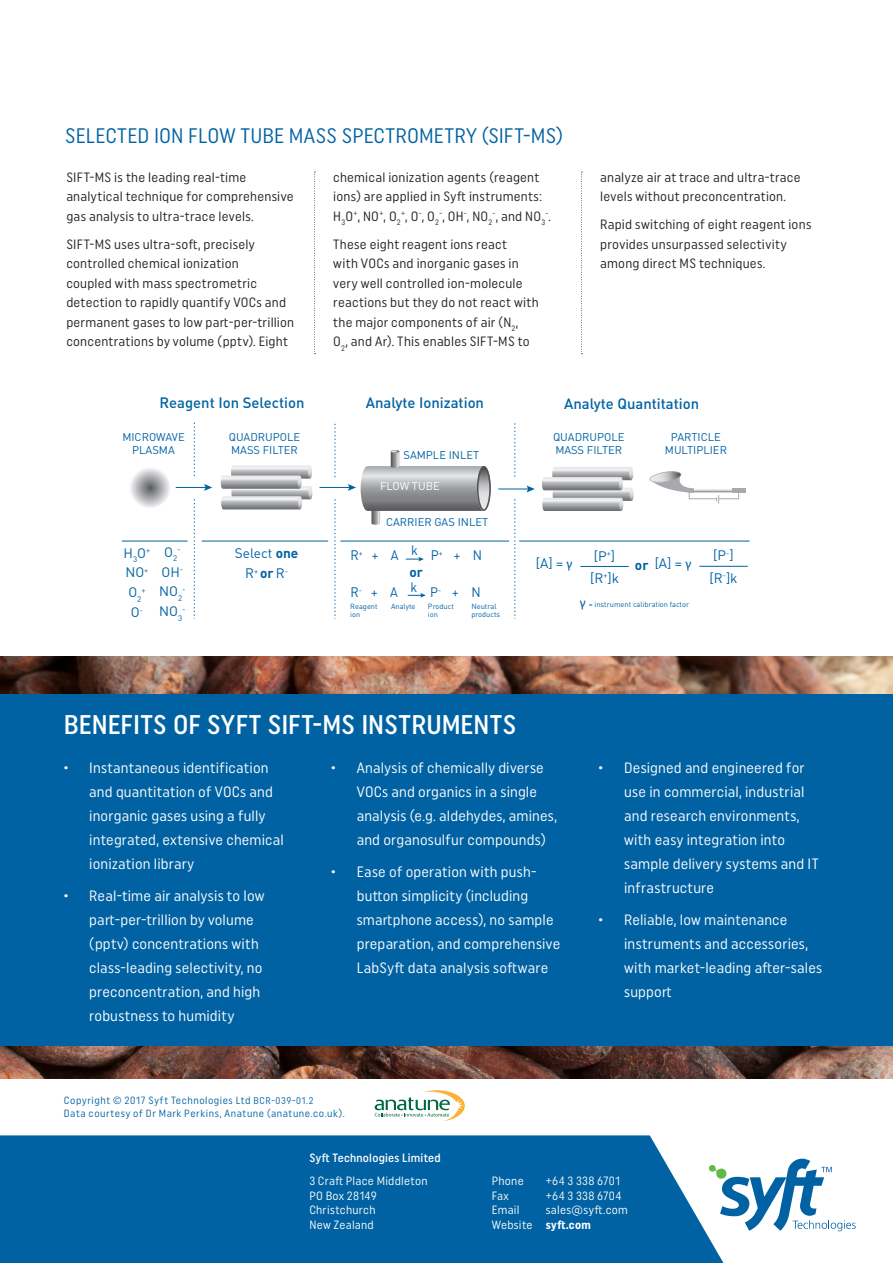
<style>
.page{position:relative;width:893px;height:1263px;background:#fff}
.page>*{position:absolute;margin:0;border:0;box-sizing:border-box;transform-origin:0 0}
.t1{font:500 27px "Uniform Condensed";letter-spacing:.01em;color:#fff}
.t2{font:21px "Uniform Condensed";letter-spacing:.01em;color:#0062a3}
.t3{font:15px/24px "Uniform Condensed";letter-spacing:.01em;color:#fff}
.t4{font:500 14.85px "DIN";color:#0062a3}
.t5{font:13.65px/19.8px "DIN";color:#0062a3}
.t6{font:13.65px "DIN";color:#0062a3;scale:.93 1}
.t7{font:700 13.65px "DIN";color:#0062a3}
.t8{font:13.5px/19.5px "Uniform Condensed";letter-spacing:.015em;color:#231f20}
.t9{font:12px/14.4px "Uniform Condensed";letter-spacing:.02em;color:#fff}
.t10{font:500 12px "Uniform Condensed";letter-spacing:.02em;color:#fff}
.t11{font:11.1px/13.4px "DIN";color:#0062a3;text-align:center}
.t12{font:11.1px "DIN";color:#fff}
.t13{font:10.5px/12.6px "Uniform Condensed";letter-spacing:.05em;color:#0062a3}
.t14{font:7.95px "DIN";color:#0062a3}
.t15{font:7.8px "Uniform Condensed";color:#231f20}
.t16{font:7.5px/7.5px "DIN";color:#0062a3}
.s1{font-size:13.5px}
.s2{font-weight:700}
.s3{font-family:"Calibri"}
.s4{font-family:"Calibri";font-size:13.65px}
.s5{font-size:9.75px}
</style>
<div class="page">
<div style="left:0;top:1135px;width:724px;height:128px;background:#0062a3"></div>
<svg style="left:709px;top:1159px;width:147px;height:72px"></svg>
<img style="left:0;top:656px;width:893px;height:423px">
<div style="left:0;top:694px;width:893px;height:352px;background:#0062a3"></div>
<svg style="left:221px;top:465px;width:91px;height:44px"></svg>
<svg style="left:542px;top:467px;width:92px;height:44px"></svg>
<div style="left:732px;top:488px;width:13px;height:5px;background:#a8a9ad"></div>
<svg style="left:649px;top:471px;width:91px;height:32px"></svg>
<svg style="left:129px;top:467px;width:41px;height:41px"></svg>
<hr style="left:176px;top:487px;width:31px;height:1px;background:#0062a3">
<svg style="left:204px;top:484px;width:8px;height:7px"></svg>
<hr style="left:319px;top:487px;width:31px;height:1px;background:#0062a3">
<svg style="left:348px;top:450px;width:143px;height:75px"></svg>
<hr style="left:498px;top:488px;width:31px;height:1px;background:#0062a3">
<svg style="left:527px;top:485px;width:8px;height:7px"></svg>
<svg style="left:194px;top:423px;width:1px;height:53px"></svg>
<svg style="left:335px;top:424px;width:1px;height:54px"></svg>
<svg style="left:514px;top:423px;width:1px;height:54px"></svg>
<hr style="left:122px;top:541px;width:66px;height:1px;background:#0062a3">
<hr style="left:202px;top:541px;width:126px;height:1px;background:#0062a3">
<hr style="left:341px;top:541px;width:168px;height:1px;background:#0062a3">
<hr style="left:519px;top:541px;width:231px;height:1px;background:#0062a3">
<svg style="left:194px;top:499px;width:1px;height:120px"></svg>
<svg style="left:335px;top:499px;width:1px;height:120px"></svg>
<svg style="left:514px;top:499px;width:1px;height:120px"></svg>
<svg style="left:406px;top:557px;width:18px;height:4px"></svg>
<svg style="left:408px;top:593px;width:18px;height:5px"></svg>
<hr style="left:580px;top:566px;width:49px;height:1px;background:#0062a3">
<hr style="left:699px;top:566px;width:49px;height:1px;background:#0062a3">
<svg style="left:314px;top:172px;width:2px;height:182px"></svg>
<svg style="left:581px;top:172px;width:1px;height:182px"></svg>
<svg style="left:375px;top:1090px;width:90px;height:31px"></svg>
<h2 class="t2" style="left:65px;top:123px;width:499px">SELECTED ION FLOW TUBE MASS SPECTROMETRY (SIFT-MS)</h2>
<p class="t8" style="left:66px;top:167px;width:229px">SIFT-MS is the leading real-time analytical technique for comprehensive gas analysis to ultra-trace levels.</p>
<p class="t8" style="left:66px;top:234px;width:229px">SIFT-MS uses ultra-soft, precisely controlled chemical ionization<br>coupled with mass spectrometric detection to rapidly quantify VOCs and permanent gases to low part-per-trillion concentrations by volume (pptv). Eight</p>
<p class="t8" style="left:333px;top:167px;width:213px">chemical ionization agents (reagent ions) are applied in Syft instruments:<br>H<sub>3</sub>O<sup>+</sup>, NO<sup>+</sup>, O<sub>2</sub><sup>+</sup>, O<sup>-</sup>, O<sub>2</sub><sup>-</sup>, OH<sup>-</sup>, NO<sub>2</sub><sup>-</sup>, and NO<sub>3</sub></p>
<p class="t15" style="left:546px;top:209px;width:7px">-<span class="s1">.</span></p>
<p class="t8" style="left:333px;top:234px;width:207px">These eight reagent ions react<br>with VOCs and inorganic gases in very well controlled ion-molecule reactions but they do not react with the major components of air (N<sub>2</sub>,<br>O<sub>2</sub>, and Ar). This enables SIFT-MS to</p>
<p class="t8" style="left:600px;top:167px;width:202px">analyze air at trace and ultra-trace levels without preconcentration.</p>
<p class="t8" style="left:600px;top:215px;width:213px">Rapid switching of eight reagent ions provides unsurpassed selectivity among direct MS techniques.</p>
<p class="t4" style="left:159px;top:393px;width:147px">Reagent Ion Selection</p>
<p class="t4" style="left:366px;top:393px;width:120px">Analyte Ionization</p>
<p class="t4" style="left:564px;top:394px;width:137px">Analyte Quantitation</p>
<p class="t11" style="left:122px;top:430px;width:64px">MICROWAVE<br>PLASMA</p>
<p class="t11" style="left:229px;top:430px;width:73px;text-align:left">QUADRUPOLE<br>MASS FILTER</p>
<p class="t11" style="left:403px;top:448px;width:77px">SAMPLE INLET</p>
<p class="t12" style="left:380px;top:479px;width:61px">FLOW TUBE</p>
<p class="t11" style="left:386px;top:515px;width:104px">CARRIER GAS INLET</p>
<p class="t11" style="left:553px;top:430px;width:73px;text-align:left">QUADRUPOLE<br>MASS FILTER</p>
<p class="t11" style="left:665px;top:430px;width:64px">PARTICLE<br>MULTIPLIER</p>
<p class="t5" style="left:124px;top:542px;width:28px">H<sub>3</sub>O<sup>+<br></sup>NO<sup>+<br></sup>O<sub>2</sub></p>
<p class="t14" style="left:141px;top:585px;width:6px">+</p>
<p class="t5" style="left:131px;top:602px;width:14px">O<sup>-</sup></p>
<p class="t5" style="left:164px;top:542px;width:15px">O<sub>2</sub></p>
<p class="t14" style="left:177px;top:544px;width:5px">-</p>
<p class="t5" style="left:159px;top:561px;width:26px">OH<sup>-<br></sup>NO<sub>2</sub></p>
<p class="t14" style="left:182px;top:584px;width:5px">-</p>
<p class="t5" style="left:159px;top:601px;width:24px">NO<sub>3</sub></p>
<p class="t14" style="left:182px;top:604px;width:5px">-</p>
<p class="t5" style="left:235px;top:543px;width:65px;text-align:center">Select <span class="s2">one<br></span>R<sup>+</sup> <span class="s2">or</span>R<sup>-</sup></p>
<p class="t6" style="left:350px;top:547px;width:143px">R<sup>+</sup> + A k P<sup>+</sup> + N</p>
<p class="t7" style="left:409px;top:563px;width:15px">or</p>
<p class="t6" style="left:350px;top:584px;width:141px">R<sup>-</sup> + A k P<sup>-</sup> + N</p>
<p class="t16" style="left:350px;top:603px;width:29px">Reagent ion</p>
<p class="t16" style="left:391px;top:603px;width:26px">Analyte</p>
<p class="t16" style="left:428px;top:603px;width:27px">Product ion</p>
<p class="t16" style="left:471px;top:603px;width:30px">Neutral products</p>
<p class="t5" style="left:536px;top:553px;width:38px">[A] = <span class="s3">γ</span></p>
<p class="t5" style="left:590px;top:544px;width:30px;line-height:22.4px">[P<sup>+</sup>] [R<sup>+</sup>]k</p>
<p class="t5" style="left:635px;top:553px;width:58px"><span class="s2">or</span> [A] = <span class="s3">γ</span></p>
<p class="t5" style="left:709px;top:544px;width:30px;line-height:22.4px">[P<sup>-</sup>] [R<sup>-</sup>]k</p>
<p class="t16" style="left:580px;top:600px;width:111px"><span class="s4">γ</span> = instrument calibration factor</p>
<h1 class="t1" style="left:64px;top:708px;width:454px">BENEFITS OF SYFT SIFT-MS INSTRUMENTS</h1>
<p class="t3" style="left:89px;top:755px;width:196px;text-indent:-26px">• Instantaneous identification and quantitation of VOCs and inorganic gases using a fully integrated, extensive chemical ionization library</p>
<p class="t3" style="left:89px;top:883px;width:177px;text-indent:-26px">• Real-time air analysis to low part-per-trillion by volume (pptv) concentrations with class-leading selectivity, no preconcentration, and high robustness to humidity</p>
<p class="t3" style="left:357px;top:755px;width:202px;text-indent:-26px">• Analysis of chemically diverse<br>VOCs and organics in a single analysis (e.g. aldehydes, amines, and organosulfur compounds)</p>
<p class="t3" style="left:357px;top:859px;width:205px;text-indent:-26px">• Ease of operation with push&shy;button simplicity (including smartphone access), no sample preparation, and comprehensive<br>LabSyft data analysis software</p>
<p class="t13" style="left:64px;top:1094px;width:282px">Copyright © 2017 Syft Technologies Ltd <span class="s5">BCR-039-01.2<br></span>Data courtesy of Dr Mark Perkins, Anatune (anatune.co.uk).</p>
<p class="t3" style="left:624px;top:755px;width:196px;text-indent:-26px">• Designed and engineered for use in commercial, industrial and research environments, with easy integration into sample delivery systems and IT infrastructure</p>
<p class="t3" style="left:624px;top:907px;width:199px;text-indent:-26px">• Reliable, low maintenance instruments and accessories, with market-leading after-sales support</p>
<p class="t10" style="left:309px;top:1151px;width:133px">Syft Technologies Limited</p>
<p class="t9" style="left:309px;top:1174px;width:120px">3 Craft Place Middleton<br>PO Box 28149<br>Christchurch<br>New Zealand</p>
<p class="t9" style="left:492px;top:1174px;width:34px">Phone</p>
<p class="t9" style="left:546px;top:1174px;width:76px">+64 3 338 6701</p>
<p class="t9" style="left:492px;top:1188px;width:19px">Fax</p>
<p class="t9" style="left:546px;top:1188px;width:77px">+64 3 338 6704</p>
<p class="t9" style="left:492px;top:1202px;width:29px">Email</p>
<p class="t9" style="left:492px;top:1202px;width:138px;text-indent:54px">sales@syft.com<br>Website <span class="s2">syft.com</span></p>
</div>
